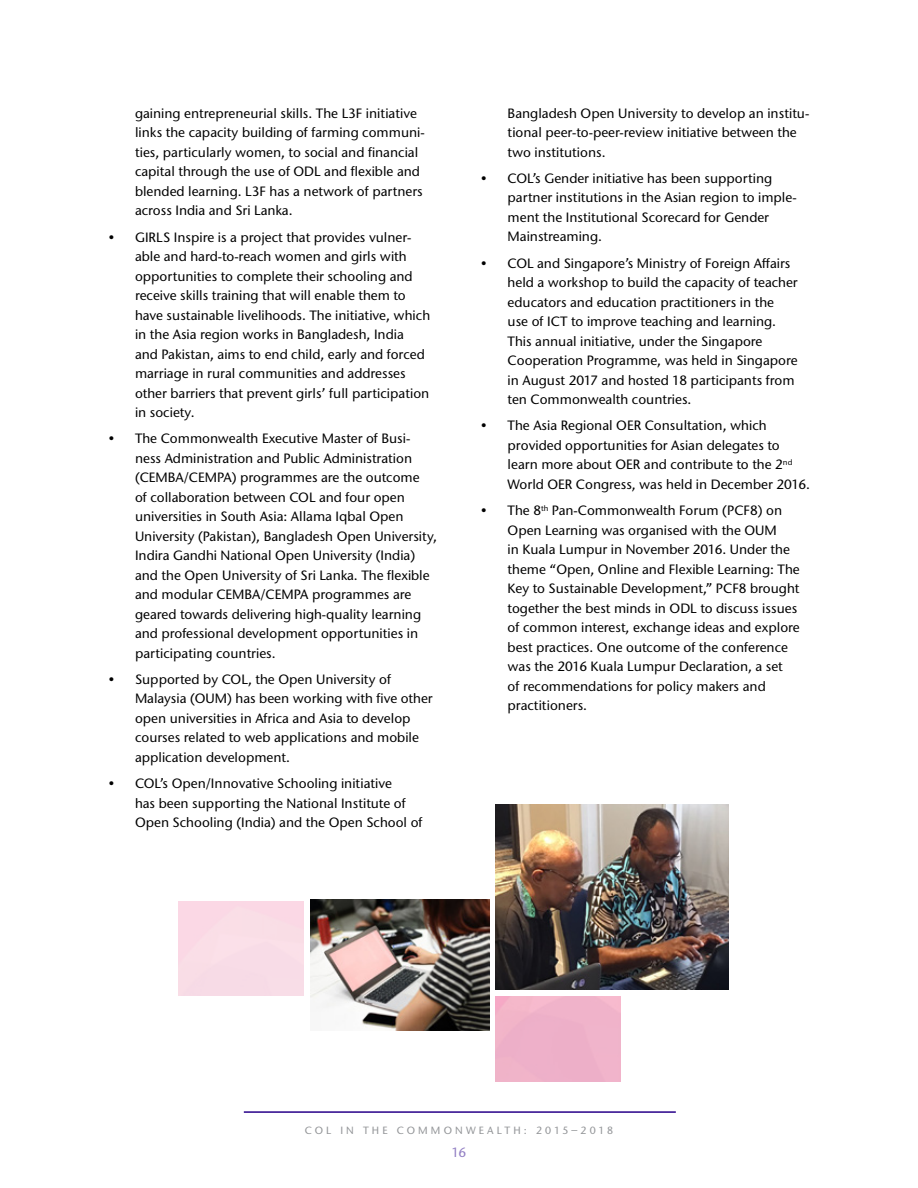
<style>
.page{position:relative;width:918px;height:1188px;background:#fff}
.page>*{position:absolute;margin:0;border:0;box-sizing:border-box;transform-origin:0 0}
.t1{font:500 13.5px/19.5px "Stone Sans ITC Std";color:#000}
.t2{font:500 13.5px "Stone Sans ITC Std";color:#9380c4}
.t3{font:500 10.5px "Stone Sans ITC Std";letter-spacing:.3em;color:#939598}
</style>
<div class="page">
<hr style="left:244px;top:1111px;width:432px;height:2px;background:#270089">
<img style="left:496px;top:804px;width:233px;height:185px">
<img style="left:311px;top:900px;width:179px;height:131px">
<p class="t1" style="left:135px;top:103px;width:291px">gaining entrepreneurial skills. The L3F initiative links the capacity building of farming communi&shy;ties, particularly women, to social and financial capital through the use of ODL and flexible and blended learning. L3F has a network of partners across India and Sri Lanka.</p>
<p class="t1" style="left:135px;top:227px;width:297px;text-indent:-27px">• GIRLS Inspire is a project that provides vulner&shy;able and hard-to-reach women and girls with opportunities to complete their schooling and receive skills training that will enable them to have sustainable livelihoods. The initiative, which in the Asia region works in Bangladesh, India<br>and Pakistan, aims to end child, early and forced marriage in rural communities and addresses other barriers that prevent girls’ full participation in society.</p>
<p class="t1" style="left:135px;top:429px;width:304px;text-indent:-27px">• The Commonwealth Executive Master of Busi&shy;ness Administration and Public Administration (CEMBA/CEMPA) programmes are the outcome<br>of collaboration between COL and four open universities in South Asia: Allama Iqbal Open University (Pakistan), Bangladesh Open University, Indira Gandhi National Open University (India) and the Open University of Sri Lanka. The flexible and modular CEMBA/CEMPA programmes are geared towards delivering high-quality learning and professional development opportunities in participating countries.</p>
<p class="t1" style="left:135px;top:669px;width:299px;text-indent:-27px">• Supported by COL, the Open University of Malaysia (OUM) has been working with five other open universities in Africa and Asia to develop courses related to web applications and mobile application development.</p>
<p class="t1" style="left:135px;top:774px;width:289px;text-indent:-27px">• COL’s Open/Innovative Schooling initiative<br>has been supporting the National Institute of<br>Open Schooling (India) and the Open School of</p>
<p class="t1" style="left:508px;top:103px;width:303px">Bangladesh Open University to develop an institu&shy;tional peer-to-peer-review initiative between the two institutions.</p>
<p class="t1" style="left:508px;top:168px;width:291px;text-indent:-27px">• COL’s Gender initiative has been supporting partner institutions in the Asian region to imple&shy;ment the Institutional Scorecard for Gender Mainstreaming.</p>
<p class="t1" style="left:508px;top:253px;width:292px;text-indent:-27px">• COL and Singapore’s Ministry of Foreign Affairs held a workshop to build the capacity of teacher educators and education practitioners in the use of ICT to improve teaching and learning.<br>This annual initiative, under the Singapore Cooperation Programme, was held in Singapore in August 2017 and hosted 18 participants from ten Commonwealth countries.</p>
<p class="t1" style="left:508px;top:416px;width:304px;text-indent:-27px">• The Asia Regional OER Consultation, which provided opportunities for Asian delegates to learn more about OER and contribute to the 2<sup>nd </sup>World OER Congress, was held in December 2016.</p>
<p class="t1" style="left:508px;top:501px;width:294px;text-indent:-27px">• The 8<sup>th</sup> Pan-Commonwealth Forum (PCF8) on Open Learning was organised with the OUM<br>in Kuala Lumpur in November 2016. Under the theme “Open, Online and Flexible Learning: The Key to Sustainable Development,” PCF8 brought together the best minds in ODL to discuss issues of common interest, exchange ideas and explore best practices. One outcome of the conference was the 2016 Kuala Lumpur Declaration, a set<br>of recommendations for policy makers and practitioners.</p>
<p class="t3" style="left:305px;top:1124px;width:310px">COL IN THE COMMONWEALTH: 2015–2018</p>
<p class="t2" style="left:452px;top:1144px;width:16px">16</p>
</div>
